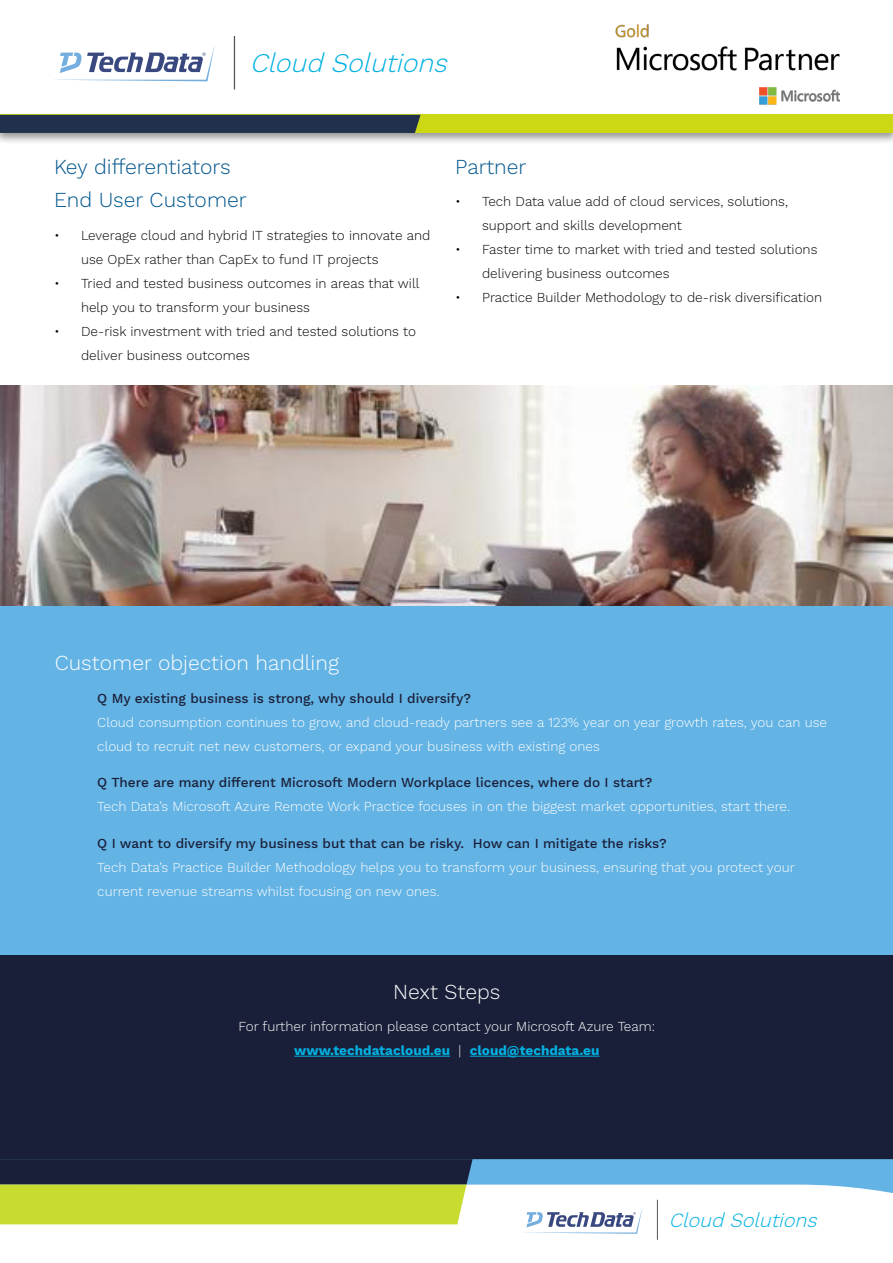
<style>
.page{position:relative;width:893px;height:1263px;background:#fff}
.page>*{position:absolute;margin:0;border:0;box-sizing:border-box;transform-origin:0 0}
.t1{font:italic 300 26.55px "Work Sans";color:#00b1e2}
.t2{font:300 21px/33.8px "Work Sans";color:#00558c}
.t3{font:300 21px "Work Sans";color:#fff}
.t4{font:italic 300 19.95px "Work Sans";color:#00b1e2}
.t5{font:300 13.5px/24px "Work Sans";color:#fff}
.t6{font:300 13.5px/24px "Work Sans";color:#000}
.t7{font:500 13.5px "Work Sans";color:#1a1f39}
.s1{font-weight:700;color:#00b1e2}
</style>
<div class="page">
<div style="left:0;top:605px;width:893px;height:353px;background:#63b3e4"></div>
<div style="left:0;top:111px;width:893px;height:34px;background:#000;opacity:.42"></div>
<div style="left:0;top:115px;width:893px;height:18px;background:#ccd814"></div>
<div style="left:0;top:115px;width:421px;height:18px;background:#21314d"></div>
<div style="left:0;top:955px;width:893px;height:204px;background:#1a1f39"></div>
<hr style="left:294px;top:1056px;width:156px;height:1px;background:#00b1e2">
<hr style="left:470px;top:1056px;width:129px;height:1px;background:#00b1e2">
<hr style="left:657px;top:1200px;width:1px;height:40px;background:#53565a">
<svg style="left:0;top:1159px;width:893px;height:75px"></svg>
<img style="left:0;top:386px;width:893px;height:219px">
<svg style="left:54px;top:46px;width:161px;height:35px"></svg>
<hr style="left:234px;top:36px;width:1px;height:53px;background:#53565a">
<img style="left:615px;top:24px;width:225px;height:81px">
<h1 class="t1" style="left:250px;top:48px;width:207px">Cloud Solutions</h1>
<h2 class="t2" style="left:54px;top:151px;width:194px">Key differentiators<br>End User Customer</h2>
<p class="t6" style="left:81px;top:224px;width:351px;text-indent:-27px">• Leverage cloud and hybrid IT strategies to innovate and use OpEx rather than CapEx to fund IT projects</p>
<p class="t6" style="left:81px;top:272px;width:340px;text-indent:-27px">• Tried and tested business outcomes in areas that will help you to transform your business</p>
<p class="t6" style="left:81px;top:320px;width:337px;text-indent:-27px">• De-risk investment with tried and tested solutions to deliver business outcomes</p>
<h2 class="t2" style="left:455px;top:151px;width:73px">Partner</h2>
<p class="t6" style="left:482px;top:190px;width:307px;text-indent:-27px">• Tech Data value add of cloud services, solutions, support and skills development</p>
<p class="t6" style="left:482px;top:238px;width:337px;text-indent:-27px">• Faster time to market with tried and tested solutions delivering business outcomes</p>
<p class="t6" style="left:455px;top:286px;width:369px">• Practice Builder Methodology to de-risk diversification</p>
<h2 class="t3" style="left:55px;top:651px;width:285px">Customer objection handling</h2>
<p class="t7" style="left:97px;top:690px;width:375px">Q My existing business is strong, why should I diversify?</p>
<p class="t5" style="left:97px;top:711px;width:731px">Cloud consumption continues to grow, and cloud-ready partners see a 123% year on year growth rates, you can use cloud to recruit net new customers, or expand your business with existing ones</p>
<p class="t7" style="left:97px;top:775px;width:556px">Q There are many different Microsoft Modern Workplace licences, where do I start?</p>
<p class="t5" style="left:97px;top:795px;width:694px">Tech Data’s Microsoft Azure Remote Work Practice focuses in on the biggest market opportunities, start there.</p>
<p class="t7" style="left:97px;top:836px;width:571px">Q I want to diversify my business but that can be risky. How can I mitigate the risks?</p>
<p class="t5" style="left:97px;top:856px;width:699px">Tech Data’s Practice Builder Methodology helps you to transform your business, ensuring that you protect your current revenue streams whilst focusing on new ones.</p>
<h2 class="t3" style="left:393px;top:979px;width:109px">Next Steps</h2>
<p class="t5" style="left:239px;top:1015px;width:418px;text-align:center">For further information please contact your Microsoft Azure Team: <span class="s1">www.techdatacloud.eu</span> | <span class="s1">cloud@techdata.eu</span></p>
<h3 class="t4" style="left:669px;top:1208px;width:155px">Cloud Solutions</h3>
</div>
